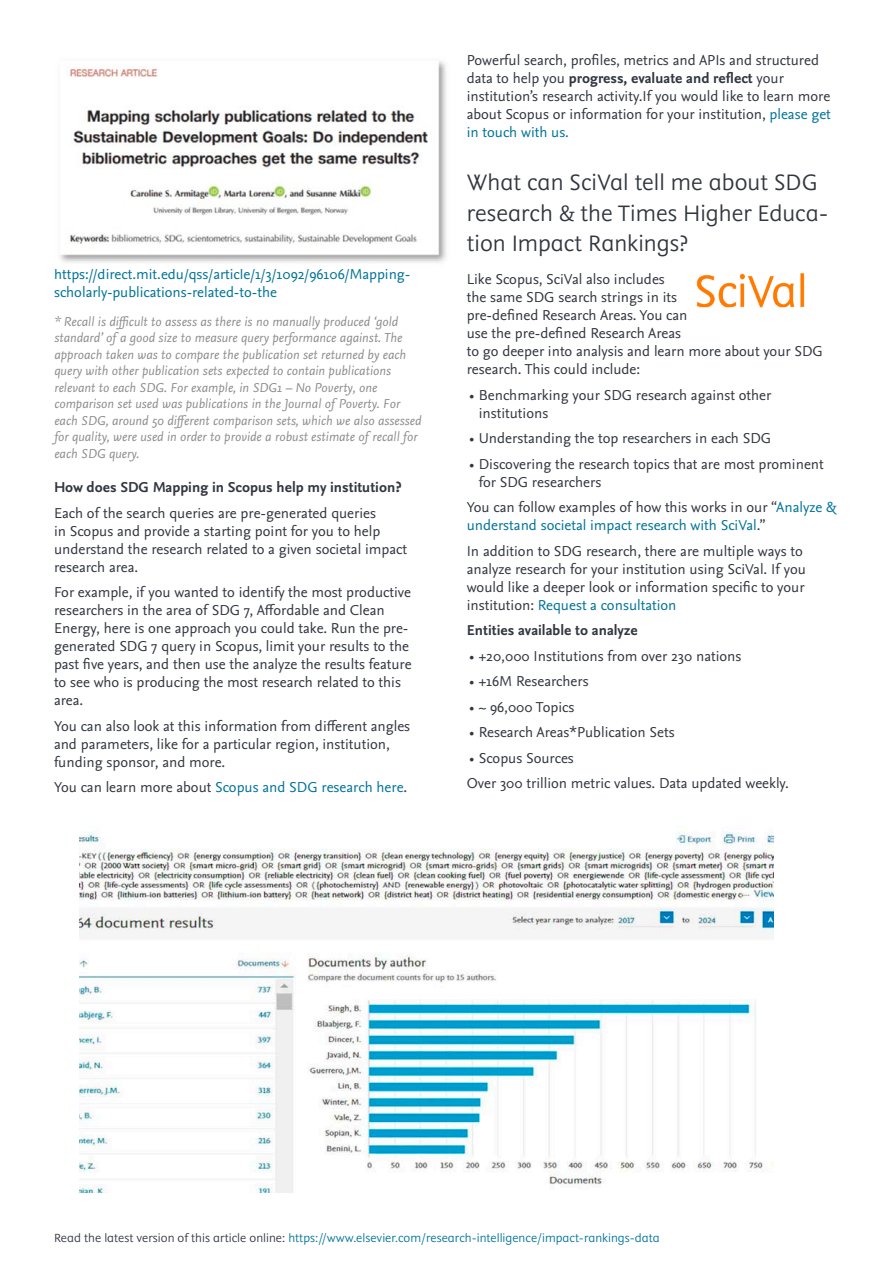
<style>
.page{position:relative;width:893px;height:1263px;background:#fff}
.page>*{position:absolute;margin:0;border:0;box-sizing:border-box;transform-origin:0 0}
.Header_3{font:300 25.5px/30.6px "Elsevier Display";color:#323640}
.t1{font:15px/18px "Nexus Sans Pro";color:#323640}
.t2{font:15px/18px "Nexus Sans Pro";color:#007398}
.t3{font:700 15px "Nexus Sans Pro";color:#323640}
.cite{font:italic 13.5px/16.5px "Nexus Sans Pro";color:#8e8e8e}
.t4{font:300 13.5px "Elsevier Display";color:#007398}
.s1{color:#323640}
.s2{font-weight:700}
.s3{color:#007398}
</style>
<div class="page">
<img style="left:60px;top:61px;width:386px;height:202px">
<img style="left:79px;top:826px;width:694px;height:366px">
<img style="left:697px;top:273px;width:108px;height:35px">
<p class="t2" style="left:54px;top:264px;width:358px">https://direct.mit.edu/qss/article/1/3/1092/96106/Mapping&shy;scholarly-publications-related-to-the</p>
<p class="cite" style="left:54px;top:312px;width:369px">* Recall is difficult to assess as there is no manually produced ‘gold standard’ of a good size to measure query performance against. The approach taken was to compare the publication set returned by each query with other publication sets expected to contain publications relevant to each SDG. For example, in SDG1 – No Poverty, one comparison set used was publications in the Journal of Poverty. For each SDG, around 50 different comparison sets, which we also assessed for quality, were used in order to provide a robust estimate of recall for each SDG query.</p>
<p class="t3" style="left:54px;top:476px;width:349px">How does SDG Mapping in Scopus help my institution?</p>
<p class="t1" style="left:54px;top:503px;width:354px">Each of the search queries are pre-generated queries<br>in Scopus and provide a starting point for you to help understand the research related to a given societal impact research area.</p>
<p class="t1" style="left:54px;top:582px;width:359px">For example, if you wanted to identify the most productive researchers in the area of SDG 7, Affordable and Clean Energy, here is one approach you could take. Run the pre&shy;generated SDG 7 query in Scopus, limit your results to the past five years, and then use the analyze the results feature to see who is producing the most research related to this area.</p>
<p class="t1" style="left:54px;top:716px;width:358px">You can also look at this information from different angles and parameters, like for a particular region, institution, funding sponsor, and more.</p>
<p class="t2" style="left:54px;top:777px;width:355px"><span class="s1">You can learn more about</span> Scopus and SDG research here<span class="s1">.</span></p>
<p class="t1" style="left:467px;top:50px;width:366px">Powerful search, profiles, metrics and APIs and structured data to help you <span class="s2">progress, evaluate and reflect</span> your institution’s research activity.If you would like to learn more about Scopus or information for your institution, <span class="s3">please get in touch with us.</span></p>
<p class="Header_3" style="left:467px;top:167px;width:363px">What can SciVal tell me about SDG research &amp; the Times Higher Educa&shy;tion Impact Rankings?</p>
<p class="t1" style="left:467px;top:270px;width:358px">Like Scopus, SciVal also includes<br>the same SDG search strings in its<br>pre-defined Research Areas. You can<br>use the pre-defined Research Areas<br>to go deeper into analysis and learn more about your SDG research. This could include:</p>
<p class="t1" style="left:479px;top:385px;width:294px;text-indent:-9px">• Benchmarking your SDG research against other institutions</p>
<p class="t1" style="left:470px;top:429px;width:303px">• Understanding the top researchers in each SDG</p>
<p class="t1" style="left:479px;top:454px;width:347px;text-indent:-9px">• Discovering the research topics that are most prominent for SDG researchers</p>
<p class="t2" style="left:467px;top:498px;width:371px"><span class="s1">You can follow examples of how this works in our “</span>Analyze &amp; understand societal impact research with SciVal<span class="s1">.”</span></p>
<p class="t1" style="left:467px;top:541px;width:341px">In addition to SDG research, there are multiple ways to analyze research for your institution using SciVal. If you would like a deeper look or information specific to your institution: <span class="s3">Request a consultation</span></p>
<p class="t3" style="left:467px;top:619px;width:173px">Entities available to analyze</p>
<p class="t1" style="left:470px;top:646px;width:273px">• +20,000 Institutions from over 230 nations</p>
<p class="t1" style="left:470px;top:672px;width:121px">• +16M Researchers</p>
<p class="t1" style="left:470px;top:697px;width:106px">• ~ 96,000 Topics</p>
<p class="t1" style="left:470px;top:723px;width:207px">• Research Areas*Publication Sets</p>
<p class="t1" style="left:470px;top:748px;width:106px">• Scopus Sources</p>
<p class="t1" style="left:467px;top:774px;width:324px">Over 300 trillion metric values. Data updated weekly.</p>
<p class="t4" style="left:54px;top:1230px;width:607px"><span class="s1">Read the latest version of this article online:</span> https://www.elsevier.com/research-intelligence/impact-rankings-data</p>
</div>
